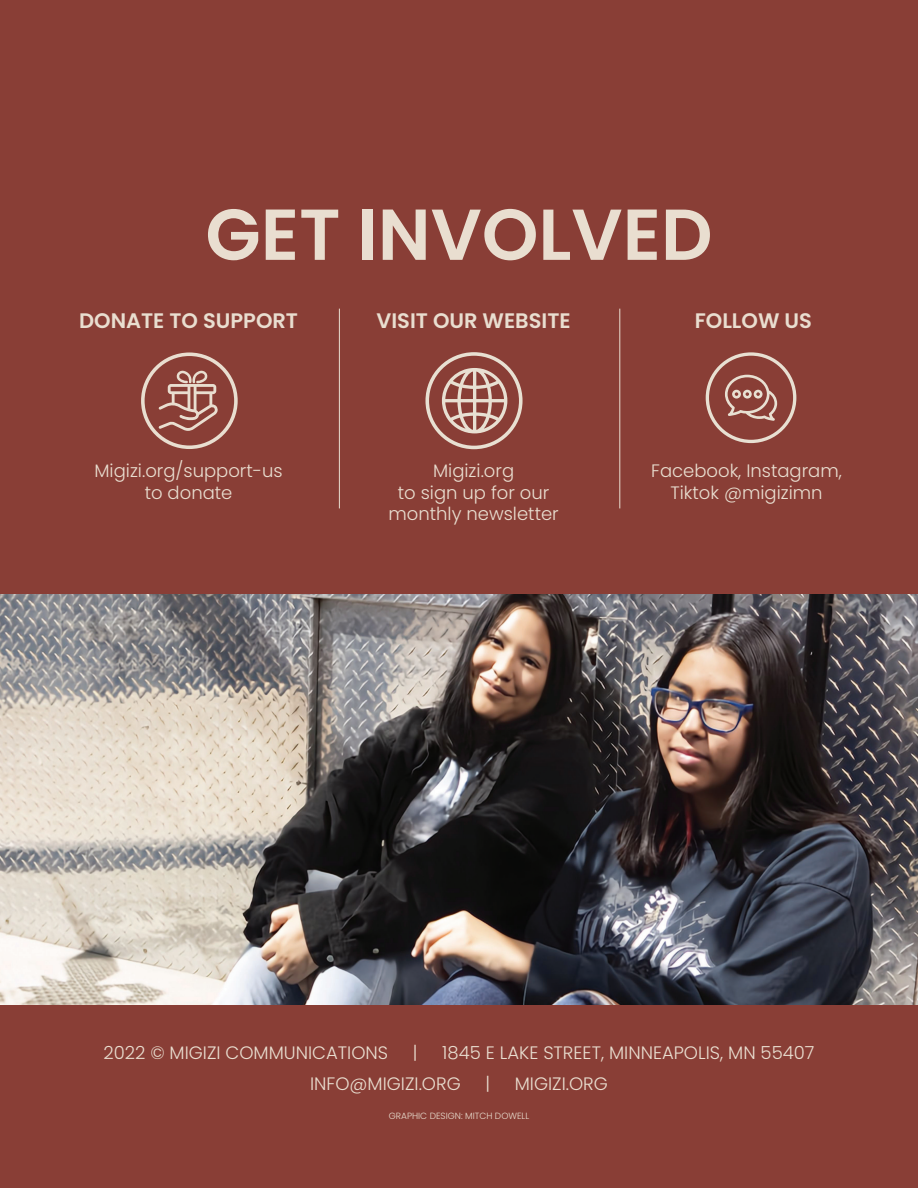
<style>
.page{position:relative;width:918px;height:1188px;background:#893e36}
.page>*{position:absolute;margin:0;border:0;box-sizing:border-box;transform-origin:0 0}
.t1{font:600 72px "Poppins";color:#e9ded0}
.t2{font:600 21px "Poppins";color:#e9ded0}
.t3{font:300 18px/21.6px "Poppins";color:#e9ded0;text-align:center}
.t4{font:300 9px "Poppins";color:#e9ded0}
</style>
<div class="page">
<hr style="left:339px;top:309px;width:1px;height:199px;background:#e9ded0">
<hr style="left:619px;top:309px;width:1px;height:199px;background:#e9ded0">
<svg style="left:706px;top:352px;width:90px;height:91px"></svg>
<svg style="left:425px;top:352px;width:98px;height:97px"></svg>
<svg style="left:141px;top:352px;width:97px;height:97px"></svg>
<img style="left:0;top:594px;width:918px;height:410px">
<p class="t1" style="left:205px;top:193px;width:509px">GET INVOLVED</p>
<p class="t2" style="left:79px;top:308px;width:220px">DONATE TO SUPPORT</p>
<p class="t2" style="left:377px;top:308px;width:196px">VISIT OUR WEBSITE</p>
<p class="t2" style="left:695px;top:308px;width:119px">FOLLOW US</p>
<p class="t3" style="left:94px;top:460px;width:190px">Migizi.org/support-us</p>
<p class="t3" style="left:145px;top:482px;width:89px">to donate</p>
<p class="t3" style="left:433px;top:460px;width:83px">Migizi.org</p>
<p class="t3" style="left:388px;top:482px;width:172px">to sign up for our monthly newsletter</p>
<p class="t3" style="left:651px;top:460px;width:192px">Facebook, Instagram,<br>Tiktok @migizimn</p>
<p class="t3" style="left:103px;top:1042px;width:286px">2022 © MIGIZI COMMUNICATIONS</p>
<p class="t3" style="left:413px;top:1042px;width:6px">|</p>
<p class="t3" style="left:310px;top:1037px;width:506px;line-height:31.5px;text-align:left;text-indent:132px">1845 E LAKE STREET, MINNEAPOLIS, MN 55407<br>INFO@MIGIZI.ORG</p>
<p class="t3" style="left:485px;top:1073px;width:6px">|</p>
<p class="t3" style="left:515px;top:1073px;width:95px">MIGIZI.ORG</p>
<p class="t4" style="left:389px;top:1111px;width:142px">GRAPHIC DESIGN: MITCH DOWELL</p>
</div>
